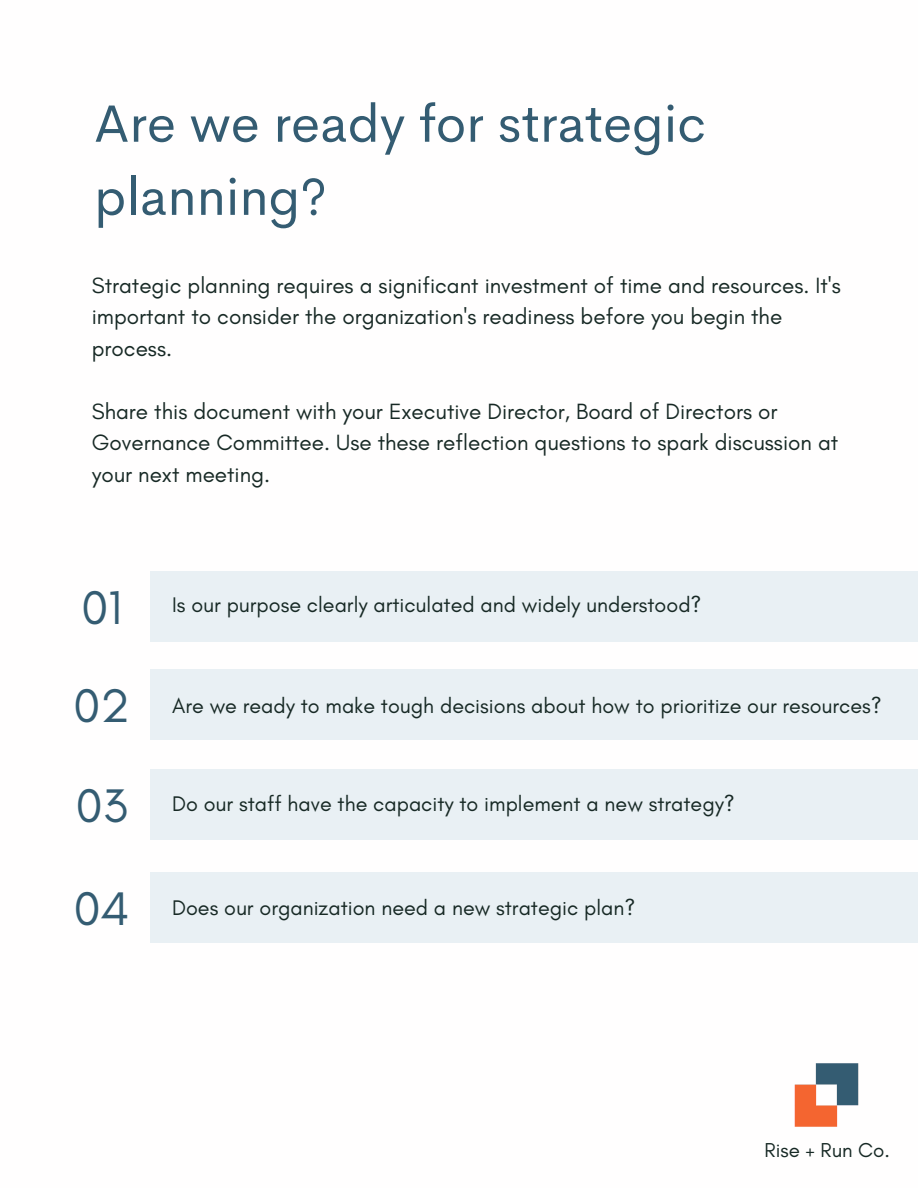
<style>
.page{position:relative;width:918px;height:1188px;background:#fff}
.page>*{position:absolute;margin:0;border:0;box-sizing:border-box;transform-origin:0 0}
.t1{font:52.65px/73.2px "Cerebri Sans";color:#345c72}
.t2{font:48px "Glacial Indifference";color:#345c72}
.t3{font:22.5px/31.5px "Glacial Indifference";color:#172925}
.t4{font:21.6px "Glacial Indifference";color:#172925}
.t5{font:20.55px "Glacial Indifference";color:#172925}
</style>
<div class="page">
<div style="left:150px;top:571px;width:768px;height:70px;background:#e9f0f4"></div>
<div style="left:150px;top:670px;width:768px;height:70px;background:#e9f0f4"></div>
<div style="left:150px;top:770px;width:768px;height:70px;background:#e9f0f4"></div>
<div style="left:150px;top:872px;width:768px;height:71px;background:#e9f0f4"></div>
<img style="left:794px;top:1063px;width:65px;height:64px">
<p class="t1" style="left:94px;top:87px;width:613px">Are we ready for strategic planning?</p>
<p class="t3" style="left:92px;top:269px;width:751px">Strategic planning requires a significant investment of time and resources. It's important to consider the organization's readiness before you begin the process.</p>
<p class="t3" style="left:92px;top:395px;width:748px">Share this document with your Executive Director, Board of Directors or<br>Governance Committee. Use these reflection questions to spark discussion at your next meeting.</p>
<h1 class="t2" style="left:81px;top:578px;width:42px">01</h1>
<p class="t2" style="left:74px;top:677px;width:58px">02</p>
<p class="t2" style="left:76px;top:777px;width:53px">03</p>
<p class="t2" style="left:74px;top:879px;width:57px">04</p>
<p class="t4" style="left:172px;top:592px;width:531px">Is our purpose clearly articulated and widely understood?</p>
<p class="t4" style="left:172px;top:692px;width:711px">Are we ready to make tough decisions about how to prioritize our resources?</p>
<p class="t4" style="left:172px;top:790px;width:564px">Do our staff have the capacity to implement a new strategy?</p>
<p class="t4" style="left:172px;top:895px;width:465px">Does our organization need a new strategic plan?</p>
<p class="t5" style="left:765px;top:1138px;width:127px">Rise + Run Co.</p>
</div>
